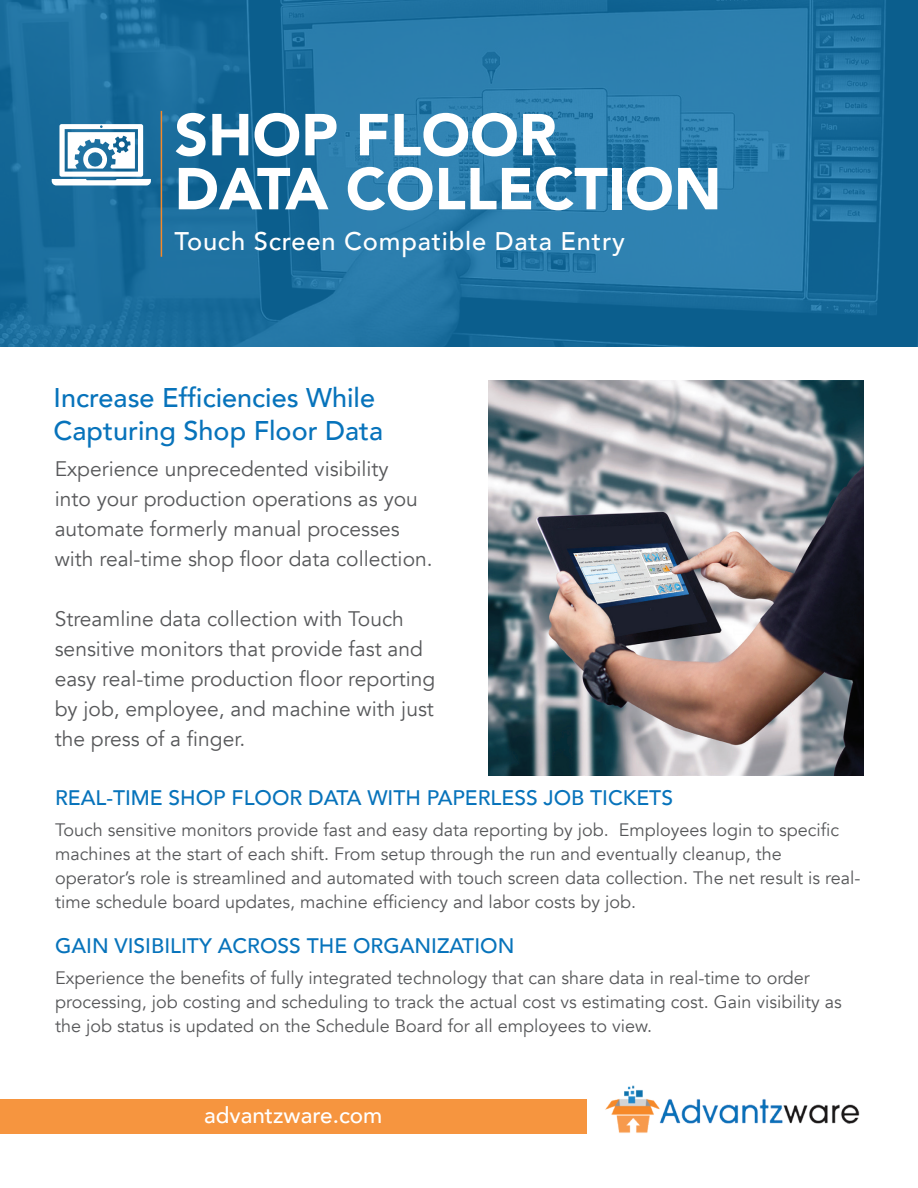
<style>
.page{position:relative;width:918px;height:1188px;background:#fff}
.page>*{position:absolute;margin:0;border:0;box-sizing:border-box;transform-origin:0 0}
.t1{font:900 58.5px/54px "Avenir";color:#fff}
.t2{font:500 27px/32.4px "Avenir";color:#0773bb}
.t3{font:500 25.5px "Avenir";letter-spacing:.03em;color:#fff}
.t4{font:500 22.5px "Avenir";color:#fff}
.t5{font:21px/30px "Avenir";color:#57585a}
.t6{font:500 21px "Avenir";color:#0773bb}
.t7{font:18px/24px "Avenir";color:#57585a}
</style>
<div class="page">
<svg style="left:0;top:0;width:918px;height:347px;background:#1f72a2"></svg>
<img style="left:605px;top:1085px;width:255px;height:48px">
<div style="left:0;top:1099px;width:586px;height:35px;background:#f6953f"></div>
<img style="left:488px;top:380px;width:375px;height:395px">
<svg style="left:52px;top:124px;width:99px;height:61px"></svg>
<hr style="left:161px;top:111px;width:1px;height:146px;background:#f6892a">
<h1 class="t1" style="left:175px;top:106px;width:548px">SHOP FLOOR<br>DATA COLLECTION</h1>
<h3 class="t3" style="left:175px;top:219px;width:452px">Touch Screen Compatible Data Entry</h3>
<h2 class="t2" style="left:54px;top:380px;width:331px">Increase Efficiencies While<br>Capturing Shop Floor Data</h2>
<p class="t5" style="left:55px;top:454px;width:379px">Experience unprecedented visibility<br>into your production operations as you automate formerly manual processes with real-time shop floor data collection.</p>
<p class="t5" style="left:55px;top:604px;width:382px">Streamline data collection with Touch sensitive monitors that provide fast and easy real-time production floor reporting by job, employee, and machine with just the press of a finger.</p>
<p class="t6" style="left:55px;top:779px;width:620px">REAL-TIME SHOP FLOOR DATA WITH PAPERLESS JOB TICKETS</p>
<p class="t7" style="left:55px;top:818px;width:807px">Touch sensitive monitors provide fast and easy data reporting by job. Employees login to specific machines at the start of each shift. From setup through the run and eventually cleanup, the operator’s role is streamlined and automated with touch screen data collection. The net result is real&shy;time schedule board updates, machine efficiency and labor costs by job.</p>
<p class="t6" style="left:55px;top:928px;width:461px">GAIN VISIBILITY ACROSS THE ORGANIZATION</p>
<p class="t7" style="left:55px;top:966px;width:788px">Experience the benefits of fully integrated technology that can share data in real-time to order processing, job costing and scheduling to track the actual cost vs estimating cost. Gain visibility as the job status is updated on the Schedule Board for all employees to view.</p>
<p class="t4" style="left:204px;top:1096px;width:180px">advantzware.com</p>
</div>
